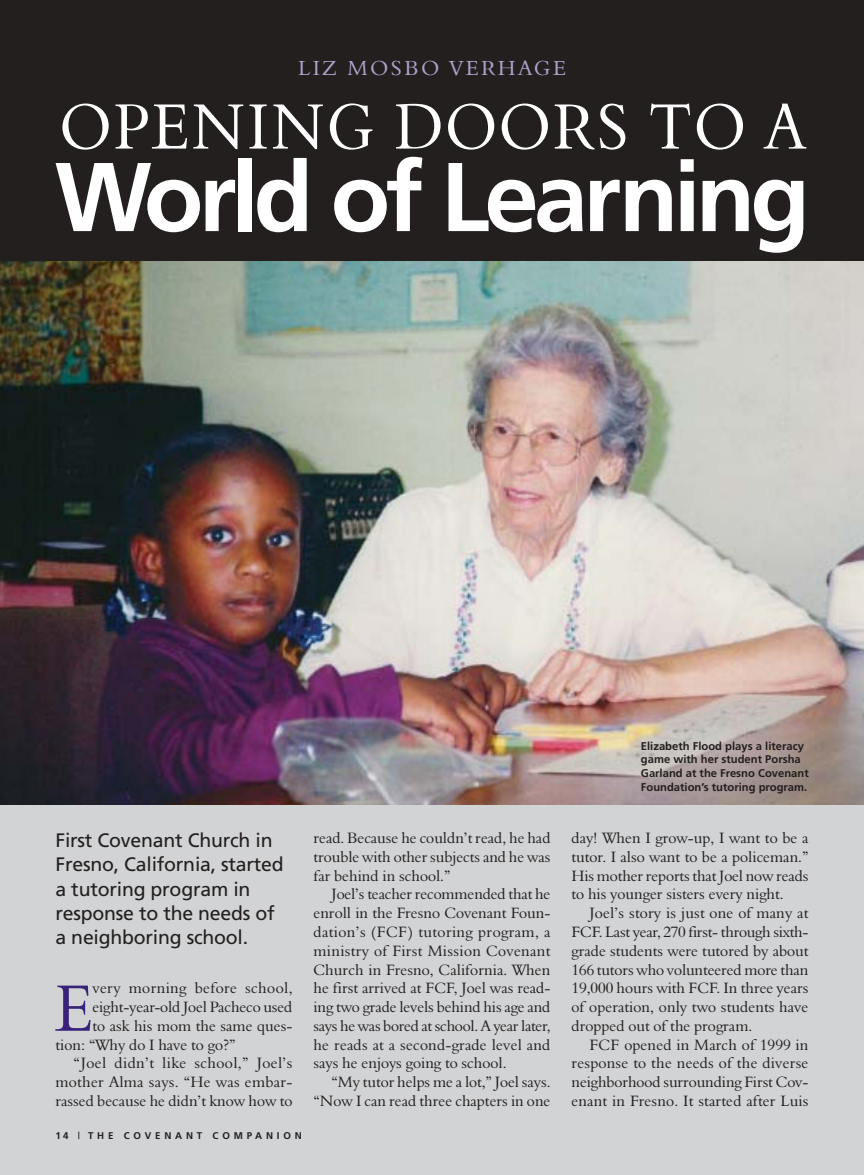
<style>
.page{position:relative;width:864px;height:1175px;background:#fff}
.page>*{position:absolute;margin:0;border:0;box-sizing:border-box;transform-origin:0 0}
.t1{font:700 97.5px "Frutiger";letter-spacing:-.05em;color:#fff}
.t2{font:67.65px "Aldine 401 BT Roman A";color:#39227a;scale:.9 1}
.t3{font:66px "Aldine 401 BT Roman A";letter-spacing:.04em;color:#fff;scale:.92 1}
.t4{font:21px "Aldine 401 BT Roman A";letter-spacing:.125em;color:#ada3ca}
.t5{font:19.5px/24px "Frutiger";letter-spacing:-.01em;color:#231f1f}
.t6{font:15.45px/18.8px "Aldine 401 BT Roman A";color:#231f1f;text-align:justify}
.t7{font:15.45px "Aldine 401 BT Roman A";letter-spacing:.025em;color:#231f1f}
.t8{font:15.45px "Aldine 401 BT Roman A";letter-spacing:.02em;color:#231f1f}
.t9{font:700 11.25px/13.5px "Frutiger";color:#231f1f}
.t10{font:700 9.75px "Frutiger";letter-spacing:.39em;color:#231f1f}
.s1{font-weight:400}
</style>
<div class="page">
<div style="left:0;top:799px;width:864px;height:375px;background:#d1d3d5"></div>
<div style="left:0;top:0;width:864px;height:270px;background:#231f1f"></div>
<img style="left:0;top:261px;width:864px;height:543px">
<h3 class="t4" style="left:298px;top:60px;width:269px">LIZ MOSBO VERHAGE</h3>
<h3 class="t3" style="left:60px;top:102px;width:811px">OPENING DOORS TO A</h3>
<h1 class="t1" style="left:55px;top:158px;width:757px">World of Learning</h1>
<p class="t5" style="left:56px;top:830px;width:230px">First Covenant Church in<br>Fresno, California, started a tutoring program in response to the needs of a neighboring school.</p>
<h2 class="t2" style="left:56px;top:983px;width:43px">E</h2>
<p class="t7" style="left:92px;top:982px;width:202px">very morning before school,</p>
<p class="t6" style="left:92px;top:1000px;width:202px">eight-year-old Joel Pacheco used</p>
<p class="t6" style="left:92px;top:1019px;width:202px">to ask his mom the same ques-</p>
<p class="t6" style="left:55px;top:1038px;width:182px">tion: “Why do I have to go?”</p>
<p class="t7" style="left:73px;top:1057px;width:221px">“Joel didn’t like school,” Joel’s</p>
<p class="t8" style="left:55px;top:1076px;width:238px">mother Alma says. “He was embar-</p>
<p class="t6" style="left:55px;top:1094px;width:238px">rassed because he didn’t know how to</p>
<p class="t10" style="left:56px;top:1131px;width:248px">14 <span class="s1">|</span> THE COVENANT COMPANION</p>
<p class="t6" style="left:313px;top:832px;width:239px">read. Because he couldn’t read, he had trouble with other subjects and he was far behind in school.”</p>
<p class="t6" style="left:313px;top:888px;width:239px;text-indent:18px">Joel’s teacher recommended that he enroll in the Fresno Covenant Foun&shy;dation’s (FCF) tutoring program, a ministry of First Mission Covenant Church in Fresno, California. When he first arrived at FCF, Joel was read&shy;ing two grade levels behind his age and says he was bored at school. A year later, he reads at a second-grade level and says he enjoys going to school.</p>
<p class="t6" style="left:313px;top:1075px;width:239px;text-align:right">“My tutor helps me a lot,” Joel says. “Now I can read three chapters in one</p>
<p class="t9" style="left:641px;top:740px;width:169px">Elizabeth Flood plays a literacy game with her student Porsha<br>Garland at the Fresno Covenant<br>Foundation’s tutoring program.</p>
<p class="t6" style="left:572px;top:832px;width:239px">day! When I grow-up, I want to be a tutor. I also want to be a policeman.” His mother reports that Joel now reads to his younger sisters every night.</p>
<p class="t6" style="left:572px;top:907px;width:239px;text-indent:18px">Joel’s story is just one of many at FCF. Last year, 270 first- through sixth&shy;grade students were tutored by about 166 tutors who volunteered more than 19,000 hours with FCF. In three years of operation, only two students have dropped out of the program.</p>
<p class="t6" style="left:572px;top:1038px;width:239px;text-indent:18px">FCF opened in March of 1999 in response to the needs of the diverse neighborhood surrounding First Cov&shy;enant in Fresno. It started after Luis</p>
</div>
